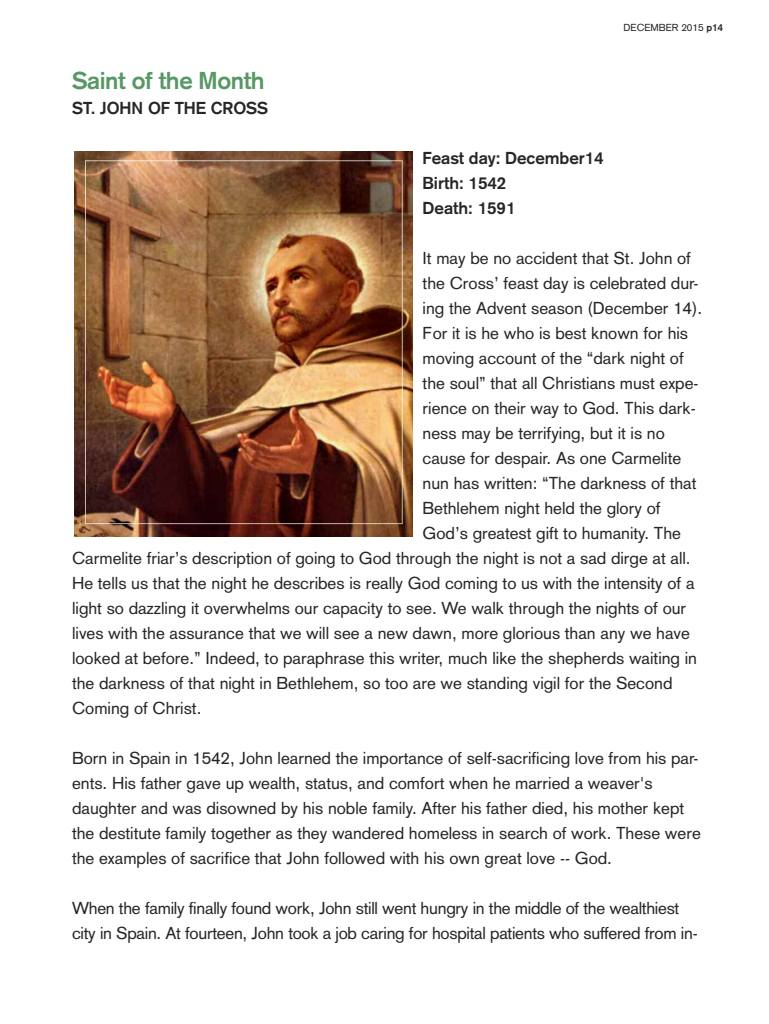
<style>
.page{position:relative;width:769px;height:1024px;background:#fff}
.page>*{position:absolute;margin:0;border:0;box-sizing:border-box;transform-origin:0 0}
.t1{font:700 24px "Akzidenz Grotesk";letter-spacing:-.015em;color:#589865}
.t2{font:17px/25px "Akzidenz Grotesk";color:#272627}
.t3{font:700 17px/25px "Akzidenz Grotesk";color:#272627}
.t4{font:10px "Akzidenz Grotesk";color:#272627}
.s1{font-weight:700}
</style>
<div class="page">
<img style="left:74px;top:151px;width:338px;height:385px">
<img style="left:85px;top:160px;width:317px;height:364px">
<h1 class="t1" style="left:72px;top:72px;width:194px">Saint of the Month</h1>
<p class="t3" style="left:72px;top:97px;width:197px">ST. JOHN OF THE CROSS</p>
<p class="t4" style="left:623px;top:24px;width:101px">DECEMBER 2015 <span class="s1">p14</span></p>
<p class="t3" style="left:422px;top:147px;width:182px">Feast day: December14<br>Birth: 1542<br>Death: 1591</p>
<p class="t2" style="left:422px;top:247px;width:270px">It may be no accident that St. John of</p>
<p class="t2" style="left:422px;top:272px;width:277px">the Cross’ feast day is celebrated dur-</p>
<p class="t2" style="left:422px;top:297px;width:281px">ing the Advent season (December 14).</p>
<p class="t2" style="left:422px;top:322px;width:267px">For it is he who is best known for his</p>
<p class="t2" style="left:422px;top:347px;width:262px">moving account of the “dark night of</p>
<p class="t2" style="left:422px;top:372px;width:277px">the soul” that all Christians must expe-</p>
<p class="t2" style="left:422px;top:397px;width:274px">rience on their way to God. This dark-</p>
<p class="t2" style="left:422px;top:422px;width:243px">ness may be terrifying, but it is no</p>
<p class="t2" style="left:422px;top:447px;width:260px">cause for despair. As one Carmelite</p>
<p class="t2" style="left:422px;top:472px;width:275px">nun has written: “The darkness of that</p>
<p class="t2" style="left:422px;top:497px;width:239px">Bethlehem night held the glory of</p>
<p class="t2" style="left:422px;top:522px;width:260px">God’s greatest gift to humanity. The</p>
<p class="t2" style="left:72px;top:547px;width:619px">Carmelite friar’s description of going to God through the night is not a sad dirge at all.</p>
<p class="t2" style="left:72px;top:572px;width:623px">He tells us that the night he describes is really God coming to us with the intensity of a</p>
<p class="t2" style="left:72px;top:597px;width:615px">light so dazzling it overwhelms our capacity to see. We walk through the nights of our</p>
<p class="t2" style="left:72px;top:622px;width:619px">lives with the assurance that we will see a new dawn, more glorious than any we have</p>
<p class="t2" style="left:72px;top:647px;width:626px">looked at before.” Indeed, to paraphrase this writer, much like the shepherds waiting in</p>
<p class="t2" style="left:72px;top:672px;width:601px">the darkness of that night in Bethlehem, so too are we standing vigil for the Second</p>
<p class="t2" style="left:72px;top:697px;width:131px">Coming of Christ.</p>
<p class="t2" style="left:72px;top:747px;width:629px">Born in Spain in 1542, John learned the importance of self-sacrificing love from his par&shy;ents. His father gave up wealth, status, and comfort when he married a weaver's daughter and was disowned by his noble family. After his father died, his mother kept the destitute family together as they wandered homeless in search of work. These were the examples of sacrifice that John followed with his own great love -- God.</p>
<p class="t2" style="left:72px;top:897px;width:626px">When the family finally found work, John still went hungry in the middle of the wealthiest city in Spain. At fourteen, John took a job caring for hospital patients who suffered from in-</p>
</div>
